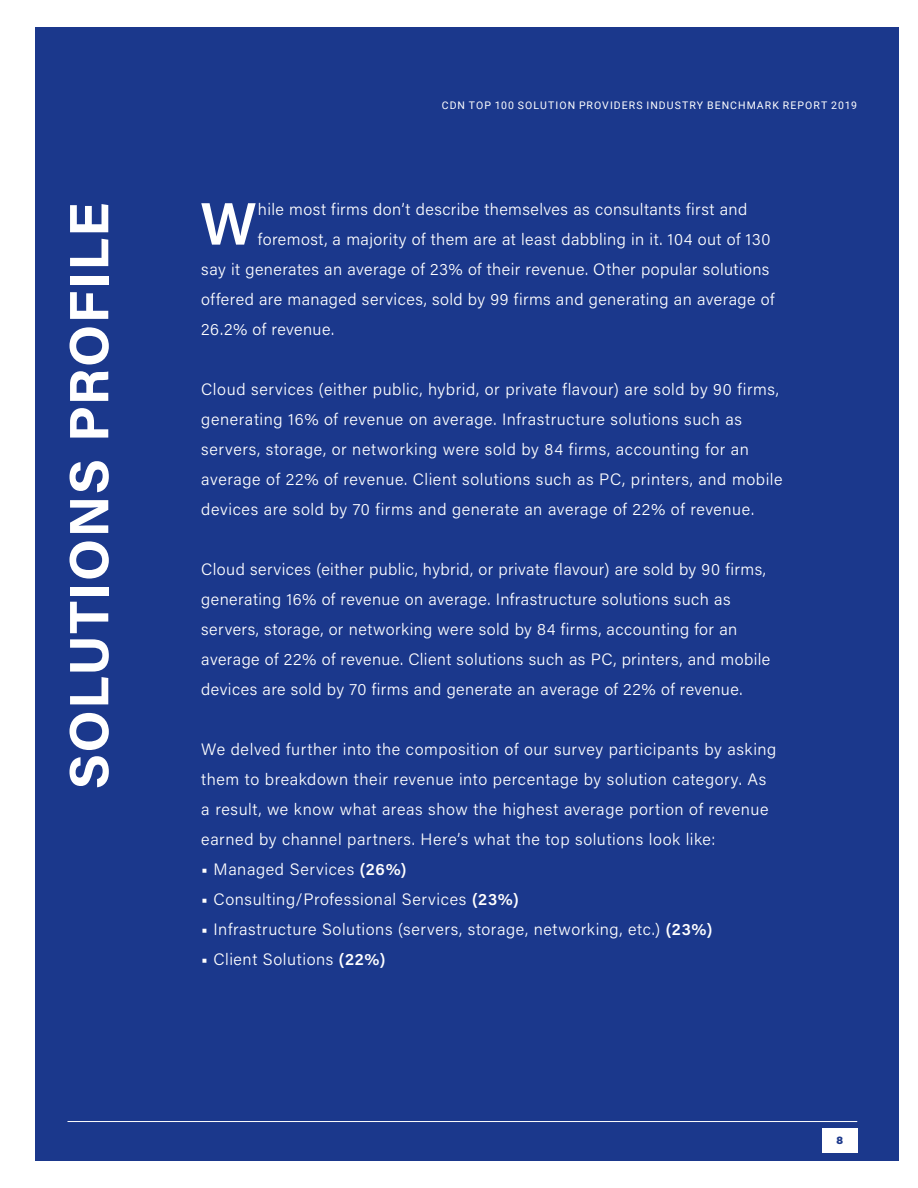
<style>
.page{position:relative;width:918px;height:1188px;background:#fff}
.page>*{position:absolute;margin:0;border:0;box-sizing:border-box;transform-origin:0 0}
.t1{font:600 59.85px "Acumin Pro";color:#fff}
.t2{font:700 55.5px "Acumin Pro";letter-spacing:.025em;color:#fff}
.t3{font:300 16.5px/30px "Acumin Pro";letter-spacing:.03em;color:#fff}
.t4{font:10.5px "Roboto";letter-spacing:.1em;color:#fff}
.t5{font:900 10.5px "Gotham";color:#1b388c}
.s1{font-weight:700}
.s2{font-weight:600}
</style>
<div class="page">
<div style="left:35px;top:27px;width:864px;height:1134px;background:#1b388c"></div>
<div style="left:822px;top:1128px;width:35px;height:24px;background:#fff"></div>
<hr style="left:68px;top:1121px;width:789px;height:1px;background:#fff">
<p class="t4" style="left:442px;top:98px;width:417px">CDN TOP 100 SOLUTION PROVIDERS INDUSTRY BENCHMARK REPORT 2019</p>
<h2 class="t2" style="left:50px;top:789px;width:588px;rotate:-90deg">SOLUTIONS PROFILE</h2>
<h1 class="t1" style="left:200px;top:182px;width:58px">W</h1>
<p class="t3" style="left:258px;top:193px;width:491px">hile most firms don’t describe themselves as consultants first and</p>
<p class="t3" style="left:258px;top:223px;width:514px">foremost, a majority of them are at least dabbling in it. 104 out of 130</p>
<p class="t3" style="left:201px;top:253px;width:570px">say it generates an average of 23% of their revenue. Other popular solutions</p>
<p class="t3" style="left:201px;top:283px;width:575px">offered are managed services, sold by 99 firms and generating an average of</p>
<p class="t3" style="left:201px;top:313px;width:134px">26.2% of revenue.</p>
<p class="t3" style="left:201px;top:373px;width:583px">Cloud services (either public, hybrid, or private flavour) are sold by 90 firms, generating 16% of revenue on average. Infrastructure solutions such as servers, storage, or networking were sold by 84 firms, accounting for an average of 22% of revenue. Client solutions such as PC, printers, and mobile devices are sold by 70 firms and generate an average of 22% of revenue.</p>
<p class="t3" style="left:201px;top:553px;width:571px">Cloud services (either public, hybrid, or private flavour) are sold by 90 firms, generating 16% of revenue on average. Infrastructure solutions such as servers, storage, or networking were sold by 84 firms, accounting for an average of 22% of revenue. Client solutions such as PC, printers, and mobile devices are sold by 70 firms and generate an average of 22% of revenue.</p>
<p class="t3" style="left:201px;top:733px;width:577px">We delved further into the composition of our survey participants by asking them to breakdown their revenue into percentage by solution category. As a result, we know what areas show the highest average portion of revenue earned by channel partners. Here’s what the top solutions look like:</p>
<p class="t3" style="left:201px;top:853px;width:207px"><span class="s1">•</span> Managed Services <span class="s2">(26%)</span></p>
<p class="t3" style="left:201px;top:883px;width:319px"><span class="s1">•</span> Consulting/Professional Services <span class="s2">(23%)</span></p>
<p class="t3" style="left:201px;top:913px;width:513px"><span class="s1">•</span> Infrastructure Solutions (servers, storage, networking, etc.) <span class="s2">(23%)</span></p>
<p class="t3" style="left:201px;top:943px;width:186px"><span class="s1">•</span> Client Solutions <span class="s2">(22%)</span></p>
<p class="t5" style="left:836px;top:1133px;width:8px">8</p>
</div>
